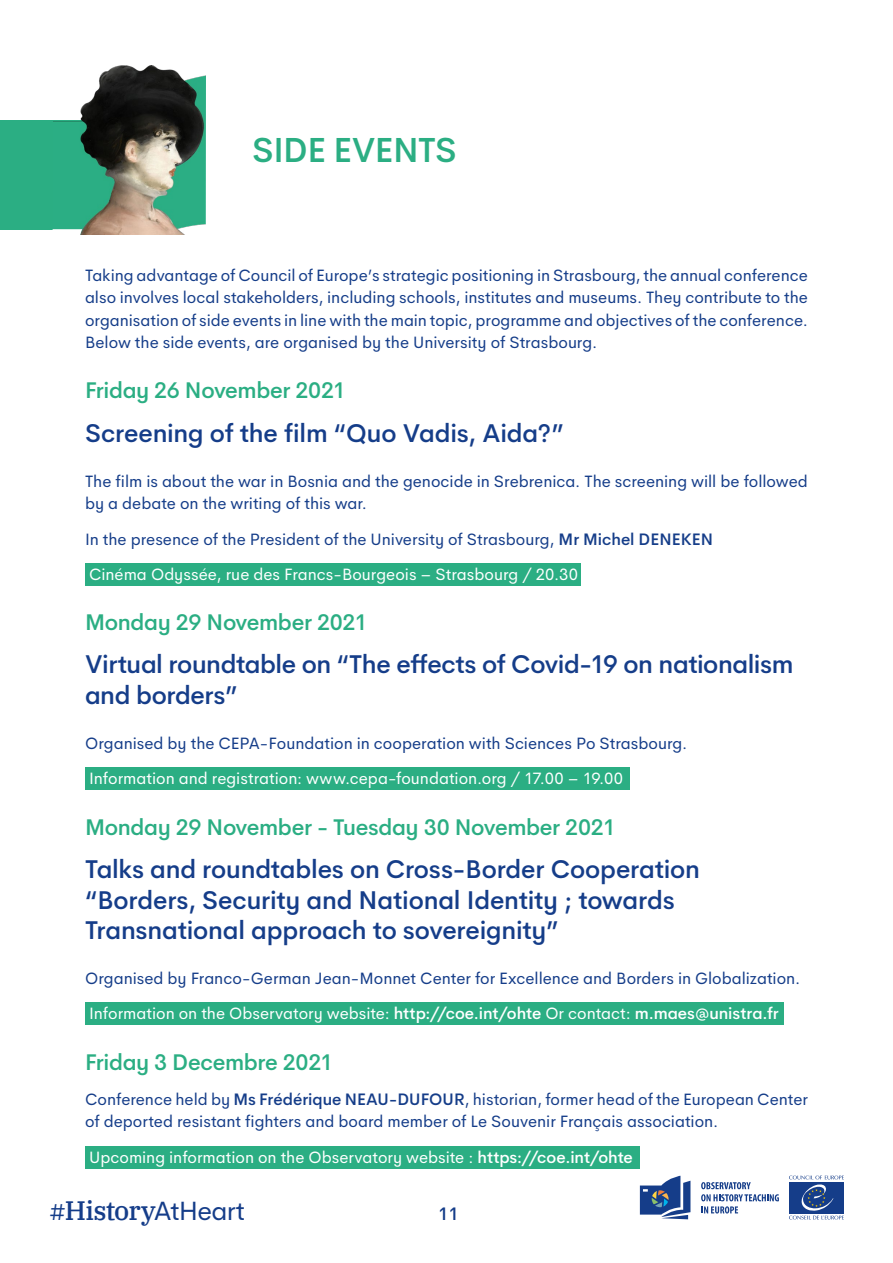
<style>
.page{position:relative;width:893px;height:1263px;background:#fff}
.page>*{position:absolute;margin:0;border:0;box-sizing:border-box;transform-origin:0 0}
.t1{font:500 34.5px "Hey Wow";letter-spacing:-.015em;color:#2bae83}
.t2{font:500 26.55px "IBM Plex Serif";letter-spacing:-.025em;color:#153d89}
.t3{font:500 25.5px/30.6px "Hey Wow";letter-spacing:-.01em;color:#153d89}
.t4{font:500 22.5px "Hey Wow";letter-spacing:-.015em;color:#2bae83}
.t5{font:500 18px "Hey Wow";color:#153d89}
.t6{font:16.5px/22.5px "Hey Wow";color:#153d89}
.t7{font:16.5px "Hey Wow";color:#fff}
.s1{font-weight:500}
.s2{color:#fff}
.s3{font-weight:500;color:#fff}
.s4{font-family:"Hey Wow";font-weight:400;font-size:22.95px}
.s5{font-family:"Hey Wow";font-weight:400}
</style>
<div class="page">
<svg style="left:701px;top:1182px;width:78px;height:31px"></svg>
<svg style="left:640px;top:1176px;width:50px;height:43px"></svg>
<svg style="left:789px;top:1175px;width:55px;height:44px"></svg>
<div style="left:85px;top:767px;width:545px;height:23px;background:#2bae83"></div>
<div style="left:85px;top:1002px;width:699px;height:23px;background:#2bae83"></div>
<div style="left:85px;top:1146px;width:555px;height:23px;background:#2bae83"></div>
<div style="left:85px;top:564px;width:495px;height:22px;background:#2bae83"></div>
<div style="left:0;top:120px;width:129px;height:109px;background:#2bae83"></div>
<img style="left:53px;top:65px;width:152px;height:169px">
<svg style="left:52px;top:229px;width:30px;height:6px"></svg>
<h1 class="t1" style="left:252px;top:123px;width:206px">SIDE EVENTS</h1>
<p class="t6" style="left:85px;top:262px;width:724px;text-align:justify">Taking advantage of Council of Europe’s strategic positioning in Strasbourg, the annual conference also involves local stakeholders, including schools, institutes and museums. They contribute to the organisation of side events in line with the main topic, programme and objectives of the conference.<br>Below the side events, are organised by the University of Strasbourg.</p>
<h3 class="t4" style="left:85px;top:373px;width:262px">Friday 26 November 2021</h3>
<h3 class="t3" style="left:85px;top:415px;width:480px">Screening of the film “Quo Vadis, Aida?”</h3>
<p class="t6" style="left:85px;top:468px;width:724px">The film is about the war in Bosnia and the genocide in Srebrenica. The screening will be followed by a debate on the writing of this war.</p>
<p class="t6" style="left:85px;top:520px;width:629px;line-height:35.2px">In the presence of the President of the University of Strasbourg, <span class="s1">Mr Michel DENEKEN<br></span><span class="s2">Cinéma Odyssée, rue des Francs-Bourgeois – Strasbourg / 20.30</span></p>
<h3 class="t4" style="left:85px;top:604px;width:284px">Monday 29 November 2021</h3>
<h3 class="t3" style="left:85px;top:647px;width:710px">Virtual roundtable on “The effects of Covid-19 on nationalism and borders”</h3>
<p class="t6" style="left:85px;top:731px;width:604px">Organised by the CEPA-Foundation in cooperation with Sciences Po Strasbourg.</p>
<p class="t7" style="left:89px;top:765px;width:535px">Information and registration: www.cepa-foundation.org / 17.00 – 19.00</p>
<h3 class="t4" style="left:85px;top:809px;width:532px">Monday 29 November - Tuesday 30 November 2021</h3>
<h3 class="t3" style="left:85px;top:851px;width:616px">Talks and roundtables on Cross-Border Cooperation “Borders, Security and National Identity ; towards<br>Transnational approach to sovereignity”</h3>
<p class="t6" style="left:85px;top:959px;width:717px;line-height:35.2px">Organised by Franco-German Jean-Monnet Center for Excellence and Borders in Globalization.<br><span class="s2">Information on the Observatory website:</span> <span class="s3">http://coe.int/ohte</span> <span class="s2">Or contact:</span> <span class="s3">m.maes@unistra.fr</span></p>
<h3 class="t4" style="left:85px;top:1044px;width:250px">Friday 3 Decembre 2021</h3>
<p class="t6" style="left:85px;top:1086px;width:724px">Conference held by <span class="s1">Ms Frédérique NEAU-DUFOUR</span>, historian, former head of the European Center of deported resistant fighters and board member of Le Souvenir Français association.</p>
<p class="t7" style="left:89px;top:1144px;width:545px">Upcoming information on the Observatory website : <span class="s1">https://coe.int/ohte</span></p>
<h2 class="t2" style="left:49px;top:1189px;width:198px"><span class="s4">#</span>History<span class="s5">AtHeart</span></h2>
<p class="t5" style="left:438px;top:1199px;width:22px">11</p>
</div>
